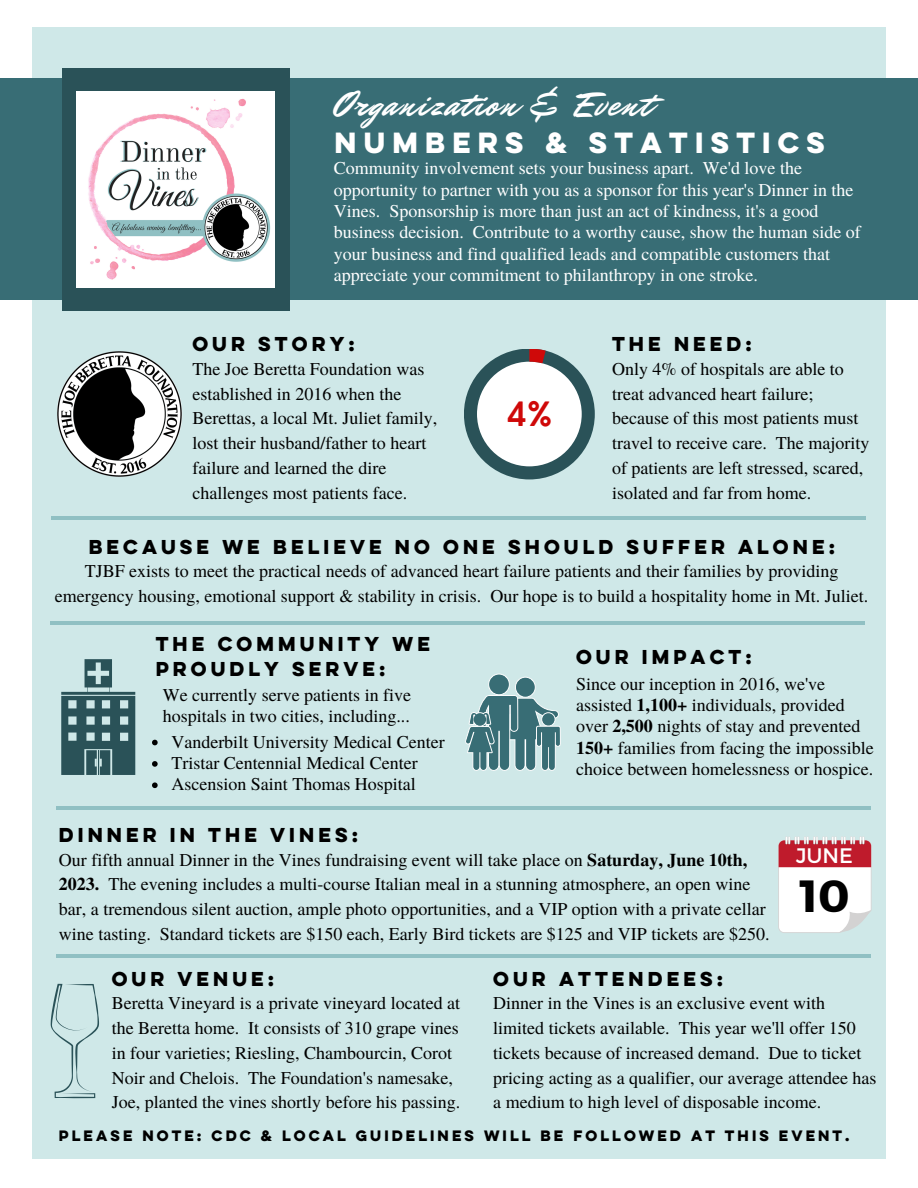
<style>
.page{position:relative;width:918px;height:1188px;background:#fff}
.page>*{position:absolute;margin:0;border:0;box-sizing:border-box;transform-origin:0 0}
.t1{font:700 45px "Montserrat";color:#000}
.t2{font:36px "Mr Dafoe";letter-spacing:.05em;color:#fff}
.t3{font:600 32.7px "Nourd";color:#cf0909}
.t4{font:700 26.1px "Lulo Clean W01 One";letter-spacing:.05em;color:#fff}
.t5{font:21px "Montserrat";color:#fff}
.t6{font:18px/24.8px "Te X Gyre Termes";color:#000}
.t7{font:18px/21.3px "Te X Gyre Termes";color:#fff}
.t8{font:700 18px/24.8px "Lulo Clean W01 One";color:#000}
.t9{font:700 13.5px "Lulo Clean W01 One";color:#000}
.s1{font-weight:700}
</style>
<div class="page">
<div style="left:32px;top:27px;width:854px;height:1131px;background:#cfe8e8"></div>
<div style="left:0;top:79px;width:918px;height:220px;background:#386d75"></div>
<div style="left:62px;top:68px;width:228px;height:242px;background:#2a5258"></div>
<hr style="left:52px;top:517px;width:814px;height:3px;background:#90c0c3">
<hr style="left:51px;top:621px;width:814px;height:4px;background:#90c0c3">
<svg style="left:464px;top:349px;width:131px;height:130px"></svg>
<svg style="left:152px;top:740px;width:6px;height:5px"></svg>
<svg style="left:152px;top:761px;width:6px;height:6px"></svg>
<svg style="left:152px;top:782px;width:6px;height:6px"></svg>
<svg style="left:61px;top:659px;width:74px;height:116px"></svg>
<svg style="left:465px;top:674px;width:96px;height:97px"></svg>
<hr style="left:56px;top:806px;width:815px;height:4px;background:#90c0c3">
<svg style="left:778px;top:836px;width:94px;height:97px;background:#e8c0c4"></svg>
<img style="left:57px;top:351px;width:125px;height:126px">
<hr style="left:57px;top:954px;width:814px;height:4px;background:#90c0c3">
<svg style="left:51px;top:984px;width:48px;height:114px"></svg>
<img style="left:77px;top:91px;width:198px;height:196px">
<p class="t2" style="left:334px;top:79px;width:319px">Organization &amp; Event</p>
<p class="t4" style="left:335px;top:122px;width:498px">NUMBERS &amp; STATISTICS</p>
<p class="t7" style="left:334px;top:157px;width:528px">Community involvement sets your business apart. We'd love the opportunity to partner with you as a sponsor for this year's Dinner in the Vines. Sponsorship is more than just an act of kindness, it's a good business decision. Contribute to a worthy cause, show the human side of your business and find qualified leads and compatible customers that appreciate your commitment to philanthropy in one stroke.</p>
<p class="t8" style="left:192px;top:331px;width:168px">OUR STORY:</p>
<p class="t6" style="left:192px;top:355px;width:246px">The Joe Beretta Foundation was established in 2016 when the<br>Berettas, a local Mt. Juliet family, lost their husband/father to heart failure and learned the dire challenges most patients face.</p>
<p class="t3" style="left:506px;top:394px;width:47px">4%</p>
<p class="t8" style="left:612px;top:331px;width:145px">THE NEED:</p>
<p class="t6" style="left:612px;top:355px;width:259px">Only 4% of hospitals are able to treat advanced heart failure; because of this most patients must travel to receive care. The majority of patients are left stressed, scared, isolated and far from home.</p>
<p class="t8" style="left:89px;top:534px;width:752px">BECAUSE WE BELIEVE NO ONE SHOULD SUFFER ALONE:</p>
<p class="t6" style="left:85px;top:558px;width:755px">TJBF exists to meet the practical needs of advanced heart failure patients and their families by providing</p>
<p class="t6" style="left:55px;top:583px;width:815px">emergency housing, emotional support &amp; stability in crisis. Our hope is to build a hospitality home in Mt. Juliet.</p>
<p class="t8" style="left:156px;top:631px;width:280px">THE COMMUNITY WE<br>PROUDLY SERVE:</p>
<p class="t6" style="left:163px;top:683px;width:250px;line-height:21.3px">We currently serve patients in five hospitals in two cities, including...</p>
<p class="t6" style="left:171px;top:728px;width:275px">Vanderbilt University Medical Center</p>
<p class="t6" style="left:171px;top:750px;width:248px">Tristar Centennial Medical Center</p>
<p class="t6" style="left:171px;top:771px;width:246px">Ascension Saint Thomas Hospital</p>
<p class="t8" style="left:576px;top:643px;width:181px">OUR IMPACT:</p>
<p class="t6" style="left:576px;top:672px;width:299px;line-height:21.3px">Since our inception in 2016, we've assisted <span class="s1">1,100+</span> individuals, provided over <span class="s1">2,500</span> nights of stay and prevented <span class="s1">150+</span> families from facing the impossible choice between homelessness or hospice.</p>
<p class="t8" style="left:59px;top:822px;width:305px">DINNER IN THE VINES:</p>
<p class="t6" style="left:59px;top:846px;width:712px">Our fifth annual Dinner in the Vines fundraising event will take place on <span class="s1">Saturday, June 10th, 2023.</span> The evening includes a multi-course Italian meal in a stunning atmosphere, an open wine bar, a tremendous silent auction, ample photo opportunities, and a VIP option with a private cellar wine tasting. Standard tickets are $150 each, Early Bird tickets are $125 and VIP tickets are $250.</p>
<p class="t5" style="left:796px;top:842px;width:58px">JUNE</p>
<p class="t1" style="left:800px;top:867px;width:52px">10</p>
<p class="t8" style="left:112px;top:966px;width:168px">OUR VENUE:</p>
<p class="t6" style="left:112px;top:990px;width:350px">Beretta Vineyard is a private vineyard located at the Beretta home. It consists of 310 grape vines in four varieties; Riesling, Chambourcin, Corot Noir and Chelois. The Foundation's namesake, Joe, planted the vines shortly before his passing.</p>
<p class="t8" style="left:493px;top:966px;width:235px">OUR ATTENDEES:</p>
<p class="t6" style="left:493px;top:990px;width:385px">Dinner in the Vines is an exclusive event with limited tickets available. This year we'll offer 150 tickets because of increased demand. Due to ticket pricing acting as a qualifier, our average attendee has a medium to high level of disposable income.</p>
<p class="t9" style="left:59px;top:1125px;width:795px">PLEASE NOTE: CDC &amp; LOCAL GUIDELINES WILL BE FOLLOWED AT THIS EVENT.</p>
</div>
